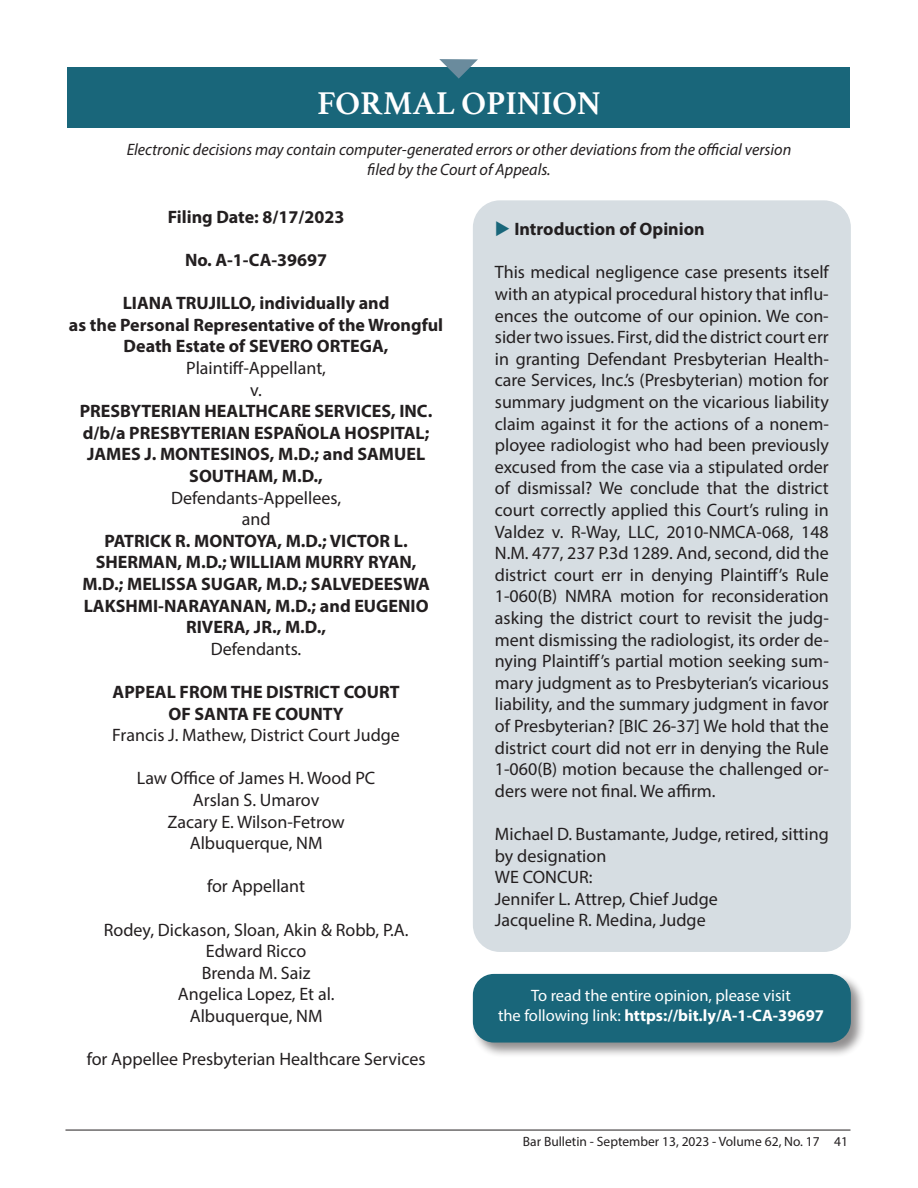
<style>
.page{position:relative;width:918px;height:1188px;background:#fff}
.page>*{position:absolute;margin:0;border:0;box-sizing:border-box;transform-origin:0 0}
.t1{font:700 33px "Athelas";color:#fff}
.t2{font:18px/21.6px "Myriad Pro";color:#231f20;text-align:center}
.t3{font:700 18px/21.6px "Myriad Pro";color:#231f20;text-align:center}
.t4{font:italic 16.5px/19.8px "Myriad Pro";color:#231f20;text-align:center}
.t5{font:16.5px/19.8px "Myriad Pro";color:#fff;text-align:center}
.t6{font:13.5px "Myriad Pro";color:#231f20}
.s1{color:#19667a}
.s2{font-weight:700}
</style>
<div class="page">
<hr style="left:65px;top:1130px;width:785px;height:1px;background:#231f20">
<div style="left:67px;top:67px;width:783px;height:61px;background:#19667a"></div>
<svg style="left:439px;top:59px;width:39px;height:20px"></svg>
<div style="left:471px;top:972px;width:395px;height:86px;background:#231f20;opacity:.5"></div>
<div style="left:474px;top:975px;width:376px;height:67px;background:#19667a;border-radius:20px"></div>
<div style="left:473px;top:974px;width:378px;height:69px;border:2px solid #19667a;border-radius:20px"></div>
<div style="left:473px;top:200px;width:378px;height:752px;background:#d6dde2;border-radius:27px"></div>
<h1 class="t1" style="left:317px;top:76px;width:285px">FORMAL OPINION</h1>
<p class="t4" style="left:127px;top:139px;width:666px">Electronic decisions may contain computer-generated errors or other deviations from the official version filed by the Court of Appeals.</p>
<p class="t3" style="left:168px;top:205px;width:178px">Filing Date: 8/17/2023</p>
<p class="t3" style="left:185px;top:249px;width:144px">No. A-1-CA-39697</p>
<p class="t3" style="left:69px;top:292px;width:376px">LIANA TRUJILLO, individually and<br>as the Personal Representative of the Wrongful<br>Death Estate of SEVERO ORTEGA,</p>
<p class="t2" style="left:186px;top:357px;width:141px">Plaintiff-Appellant, v.</p>
<p class="t3" style="left:80px;top:400px;width:354px">PRESBYTERIAN HEALTHCARE SERVICES, INC. d/b/a PRESBYTERIAN ESPAÑOLA HOSPITAL; JAMES J. MONTESINOS, M.D.; and SAMUEL SOUTHAM, M.D.,</p>
<p class="t2" style="left:171px;top:487px;width:172px">Defendants-Appellees, and</p>
<p class="t3" style="left:82px;top:529px;width:349px">PATRICK R. MONTOYA, M.D.; VICTOR L.<br>SHERMAN, M.D.; WILLIAM MURRY RYAN, M.D.; MELISSA SUGAR, M.D.; SALVEDEESWA LAKSHMI-NARAYANAN, M.D.; and EUGENIO RIVERA, JR., M.D.,</p>
<p class="t2" style="left:211px;top:638px;width:92px">Defendants.</p>
<p class="t3" style="left:113px;top:681px;width:289px">APPEAL FROM THE DISTRICT COURT<br>OF SANTA FE COUNTY</p>
<p class="t2" style="left:112px;top:724px;width:289px">Francis J. Mathew, District Court Judge</p>
<p class="t2" style="left:137px;top:767px;width:240px">Law Office of James H. Wood PC<br>Arslan S. Umarov<br>Zacary E. Wilson-Fetrow<br>Albuquerque, NM</p>
<p class="t2" style="left:207px;top:875px;width:100px">for Appellant</p>
<p class="t2" style="left:104px;top:919px;width:306px">Rodey, Dickason, Sloan, Akin &amp; Robb, P.A.<br>Edward Ricco<br>Brenda M. Saiz<br>Angelica Lopez, Et al.<br>Albuquerque, NM</p>
<p class="t2" style="left:87px;top:1048px;width:340px">for Appellee Presbyterian Healthcare Services</p>
<p class="t3" style="left:495px;top:218px;width:211px"><span class="s1">◆</span> Introduction of Opinion</p>
<p class="t2" style="left:495px;top:261px;width:336px;text-align:justify">This medical negligence case presents itself with an atypical procedural history that influ&shy;ences the outcome of our opinion. We con&shy;sider two issues. First, did the district court err in granting Defendant Presbyterian Health&shy;care Services, Inc.’s (Presbyterian) motion for summary judgment on the vicarious liability claim against it for the actions of a nonem&shy;ployee radiologist who had been previously excused from the case via a stipulated order of dismissal? We conclude that the district court correctly applied this Court’s ruling in Valdez v. R-Way, LLC, 2010-NMCA-068, 148<br>N.M. 477, 237 P.3d 1289. And, second, did the district court err in denying Plaintiff’s Rule 1-060(B) NMRA motion for reconsideration asking the district court to revisit the judg&shy;ment dismissing the radiologist, its order de&shy;nying Plaintiff’s partial motion seeking sum&shy;mary judgment as to Presbyterian’s vicarious liability, and the summary judgment in favor of Presbyterian? [BIC 26-37] We hold that the district court did not err in denying the Rule 1-060(B) motion because the challenged or&shy;ders were not final. We affirm.</p>
<p class="t2" style="left:495px;top:823px;width:335px;text-align:left">Michael D. Bustamante, Judge, retired, sitting by designation<br>WE CONCUR:<br>Jennifer L. Attrep, Chief Judge<br>Jacqueline R. Medina, Judge</p>
<p class="t5" style="left:498px;top:985px;width:327px">To read the entire opinion, please visit<br>the following link: <span class="s2">https://bit.ly/A-1-CA-39697</span></p>
<p class="t6" style="left:523px;top:1133px;width:327px">Bar Bulletin - September 13, 2023 - Volume 62, No. 17 41</p>
</div>
